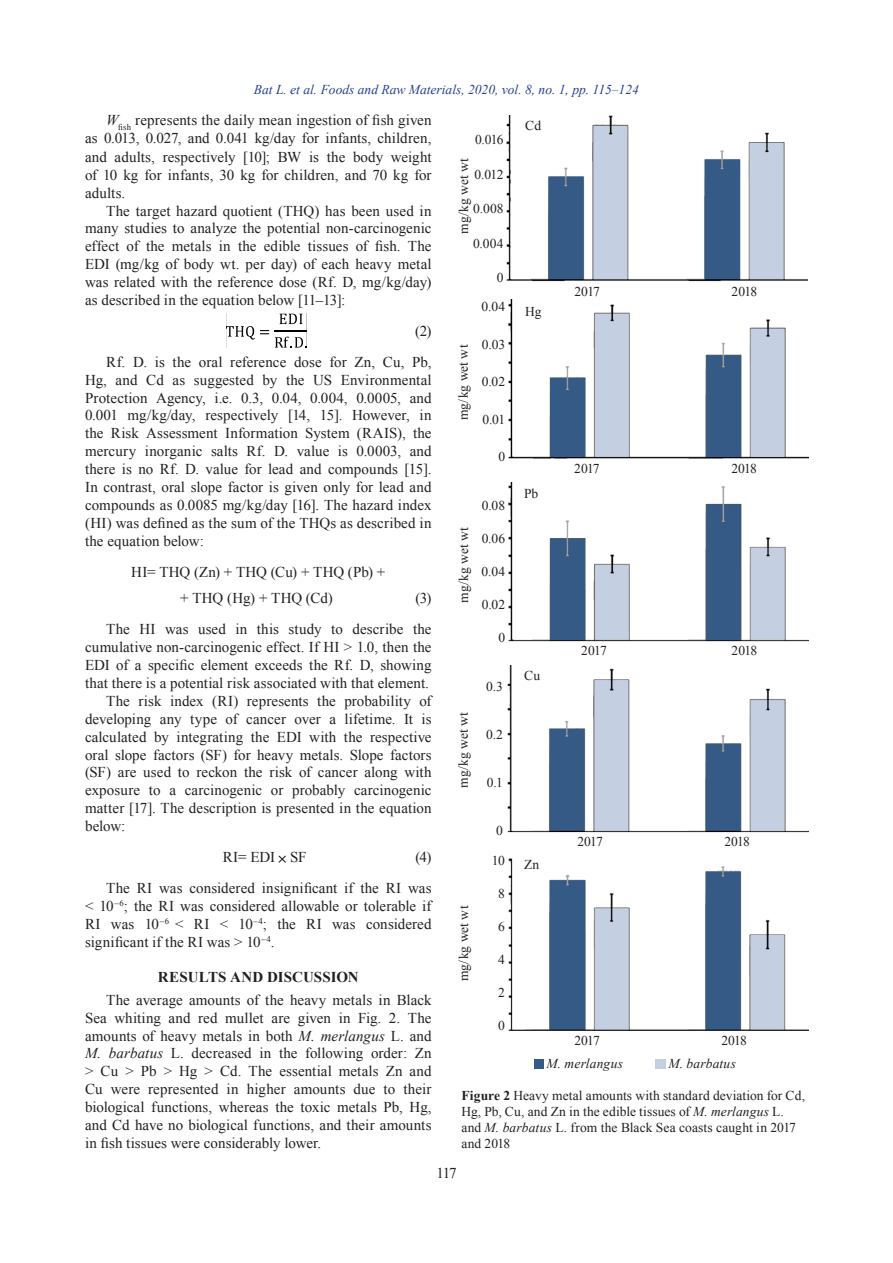
<style>
.page{position:relative;width:893px;height:1263px;background:#fff}
.page>*{position:absolute;margin:0;border:0;box-sizing:border-box;transform-origin:0 0}
.Основной{font:15px/18px "Times New Roman";letter-spacing:.005em;color:#231f20;text-align:justify}
.Формула{font:15px "Times New Roman";letter-spacing:.005em;color:#231f20}
.Заголовок{font:700 15px "Times New Roman";letter-spacing:.005em;color:#231f20}
.Основной-2{font:13.5px "Times New Roman";color:#231f20}
.Под_рисунок{font:13.5px/16.2px "Times New Roman";letter-spacing:.005em;color:#231f20}
.t1{font:italic 13.5px "Times New Roman";color:#253f8e}
.Под_рисунок-2{font:italic 13.5px "Times New Roman";letter-spacing:.01em;color:#231f20}
.t2{font:9.6px "Cambria Math";color:#000}
.s1{font-style:italic}
.s2{font-weight:700}
</style>
<div class="page">
<svg style="left:226px;top:314px;width:80px;height:34px"></svg>
<img style="left:506px;top:116px;width:301px;height:166px">
<svg style="left:534px;top:1059px;width:9px;height:9px"></svg>
<svg style="left:655px;top:1059px;width:10px;height:9px"></svg>
<img style="left:508px;top:299px;width:300px;height:160px">
<img style="left:508px;top:483px;width:300px;height:159px">
<img style="left:507px;top:665px;width:301px;height:168px">
<img style="left:508px;top:858px;width:300px;height:173px">
<p class="t1" style="left:254px;top:81px;width:386px">Bat L. et al. Foods and Raw Materials, 2020, vol. 8, no. 1, pp. 115–124</p>
<p class="Основной" style="left:85px;top:111px;width:348px;text-indent:21px"><span class="s1">W</span><sub>fish</sub> represents the daily mean ingestion of fish given as 0.013, 0.027, and 0.041 kg/day for infants, children, and adults, respectively [10]; BW is the body weight of 10 kg for infants, 30 kg for children, and 70 kg for adults.</p>
<p class="Основной" style="left:85px;top:201px;width:348px;text-indent:21px">The target hazard quotient (THQ) has been used in many studies to analyze the potential non-carcinogenic effect of the metals in the edible tissues of fish. The EDI (mg/kg of body wt. per day) of each heavy metal was related with the reference dose (Rf. D, mg/kg/day) as described in the equation below [11–13]:</p>
<p class="Формула" style="left:415px;top:321px;width:18px">(2)</p>
<p class="Основной" style="left:85px;top:352px;width:348px;text-indent:21px">Rf. D. is the oral reference dose for Zn, Cu, Pb, Hg, and Cd as suggested by the US Environmental Protection Agency, i.e. 0.3, 0.04, 0.004, 0.0005, and 0.001 mg/kg/day, respectively [14, 15]. However, in the Risk Assessment Information System (RAIS), the mercury inorganic salts Rf. D. value is 0.0003, and there is no Rf. D. value for lead and compounds [15].<br>In contrast, oral slope factor is given only for lead and compounds as 0.0085 mg/kg/day [16]. The hazard index (HI) was defined as the sum of the THQs as described in the equation below:</p>
<p class="Формула" style="left:131px;top:562px;width:256px">HI= THQ (Zn) + THQ (Cu) + THQ (Pb) +</p>
<p class="Формула" style="left:180px;top:588px;width:154px">+ THQ (Hg) + THQ (Cd)</p>
<p class="Формула" style="left:415px;top:588px;width:18px">(3)</p>
<p class="Основной" style="left:85px;top:620px;width:348px;text-indent:21px">The HI was used in this study to describe the cumulative non-carcinogenic effect. If HI &gt; 1.0, then the EDI of a specific element exceeds the Rf. D, showing that there is a potential risk associated with that element.</p>
<p class="Основной" style="left:85px;top:691px;width:348px;text-indent:21px">The risk index (RI) represents the probability of developing any type of cancer over a lifetime. It is calculated by integrating the EDI with the respective oral slope factors (SF) for heavy metals. Slope factors (SF) are used to reckon the risk of cancer along with exposure to a carcinogenic or probably carcinogenic matter [17]. The description is presented in the equation below:</p>
<p class="Формула" style="left:223px;top:847px;width:85px">RI= EDI x SF</p>
<p class="Формула" style="left:415px;top:847px;width:18px">(4)</p>
<p class="Основной" style="left:85px;top:878px;width:348px;text-indent:21px">The RI was considered insignificant if the RI was &lt; 10<sup>–6</sup>; the RI was considered allowable or tolerable if RI was 10<sup>–6</sup> &lt; RI &lt; 10<sup>–4</sup>; the RI was considered significant if the RI was &gt; 10<sup>–4</sup>.</p>
<p class="Заголовок" style="left:158px;top:967px;width:202px">RESULTS AND DISCUSSION</p>
<p class="Основной" style="left:85px;top:990px;width:348px;text-indent:21px">The average amounts of the heavy metals in Black Sea whiting and red mullet are given in Fig. 2. The amounts of heavy metals in both <span class="s1">M. merlangus</span> L. and <span class="s1">M. barbatus</span> L. decreased in the following order: Zn &gt; Cu &gt; Pb &gt; Hg &gt; Cd. The essential metals Zn and Cu were represented in higher amounts due to their biological functions, whereas the toxic metals Pb, Hg, and Cd have no biological functions, and their amounts in fish tissues were considerably lower.</p>
<p class="Основной-2" style="left:525px;top:117px;width:17px">Cd</p>
<p class="Основной-2" style="left:475px;top:131px;width:30px">0.016</p>
<p class="Основной-2" style="left:475px;top:165px;width:31px">0.012</p>
<p class="Основной-2" style="left:473px;top:200px;width:32px">0.008</p>
<p class="Основной-2" style="left:473px;top:234px;width:32px">0.004</p>
<p class="Основной-2" style="left:497px;top:269px;width:8px">0</p>
<p class="Основной-2" style="left:455px;top:234px;width:77px;rotate:-90deg">mg/kg wet wt</p>
<p class="Основной-2" style="left:574px;top:282px;width:27px">2017</p>
<p class="Основной-2" style="left:732px;top:282px;width:27px">2018</p>
<p class="Основной-2" style="left:482px;top:298px;width:25px">0.04</p>
<p class="Основной-2" style="left:482px;top:335px;width:25px">0.03</p>
<p class="Основной-2" style="left:482px;top:373px;width:25px">0.02</p>
<p class="Основной-2" style="left:482px;top:410px;width:24px">0.01</p>
<p class="Основной-2" style="left:498px;top:448px;width:8px">0</p>
<p class="Основной-2" style="left:525px;top:302px;width:18px">Hg</p>
<p class="Основной-2" style="left:454px;top:420px;width:77px;rotate:-90deg">mg/kg wet wt</p>
<p class="Основной-2" style="left:574px;top:459px;width:27px">2017</p>
<p class="Основной-2" style="left:731px;top:459px;width:27px">2018</p>
<p class="Основной-2" style="left:524px;top:485px;width:16px">Pb</p>
<p class="Основной-2" style="left:482px;top:496px;width:25px">0.08</p>
<p class="Основной-2" style="left:482px;top:529px;width:25px">0.06</p>
<p class="Основной-2" style="left:482px;top:562px;width:25px">0.04</p>
<p class="Основной-2" style="left:482px;top:595px;width:25px">0.02</p>
<p class="Основной-2" style="left:498px;top:628px;width:8px">0</p>
<p class="Основной-2" style="left:455px;top:603px;width:77px;rotate:-90deg">mg/kg wet wt</p>
<p class="Основной-2" style="left:581px;top:641px;width:27px">2017</p>
<p class="Основной-2" style="left:732px;top:641px;width:27px">2018</p>
<p class="Основной-2" style="left:524px;top:667px;width:17px">Cu</p>
<p class="Основной-2" style="left:486px;top:677px;width:18px">0.3</p>
<p class="Основной-2" style="left:486px;top:725px;width:18px">0.2</p>
<p class="Основной-2" style="left:487px;top:773px;width:18px">0.1</p>
<p class="Основной-2" style="left:496px;top:821px;width:8px">0</p>
<p class="Основной-2" style="left:454px;top:788px;width:77px;rotate:-90deg">mg/kg wet wt</p>
<p class="Основной-2" style="left:577px;top:832px;width:27px">2017</p>
<p class="Основной-2" style="left:724px;top:832px;width:27px">2018</p>
<p class="t2" style="left:237px;top:856px;width:88px"><sup>C</sup>metal <sup>×</sup> <sup>W</sup>fish</p>
<p class="Основной-2" style="left:492px;top:852px;width:14px">10</p>
<p class="Основной-2" style="left:498px;top:885px;width:8px">8</p>
<p class="Основной-2" style="left:498px;top:918px;width:8px">6</p>
<p class="Основной-2" style="left:498px;top:951px;width:8px">4</p>
<p class="Основной-2" style="left:498px;top:984px;width:8px">2</p>
<p class="Основной-2" style="left:498px;top:1017px;width:8px">0</p>
<p class="Основной-2" style="left:524px;top:856px;width:17px">Zn</p>
<p class="Основной-2" style="left:454px;top:981px;width:77px;rotate:-90deg">mg/kg wet wt</p>
<p class="Основной-2" style="left:574px;top:1031px;width:27px">2017</p>
<p class="Основной-2" style="left:721px;top:1031px;width:27px">2018</p>
<p class="Под_рисунок-2" style="left:546px;top:1054px;width:78px">M. merlangus</p>
<p class="Под_рисунок-2" style="left:668px;top:1054px;width:69px">M. barbatus</p>
<p class="Под_рисунок" style="left:461px;top:1087px;width:345px"><span class="s2">Figure 2</span> Heavy metal amounts with standard deviation for Cd, Hg, Pb, Cu, and Zn in the edible tissues of <span class="s1">M. merlangus</span> L. and <span class="s1">M. barbatus</span> L. from the Black Sea coasts caught in 2017 and 2018</p>
<p class="Основной" style="left:436px;top:1164px;width:22px">117</p>
</div>
